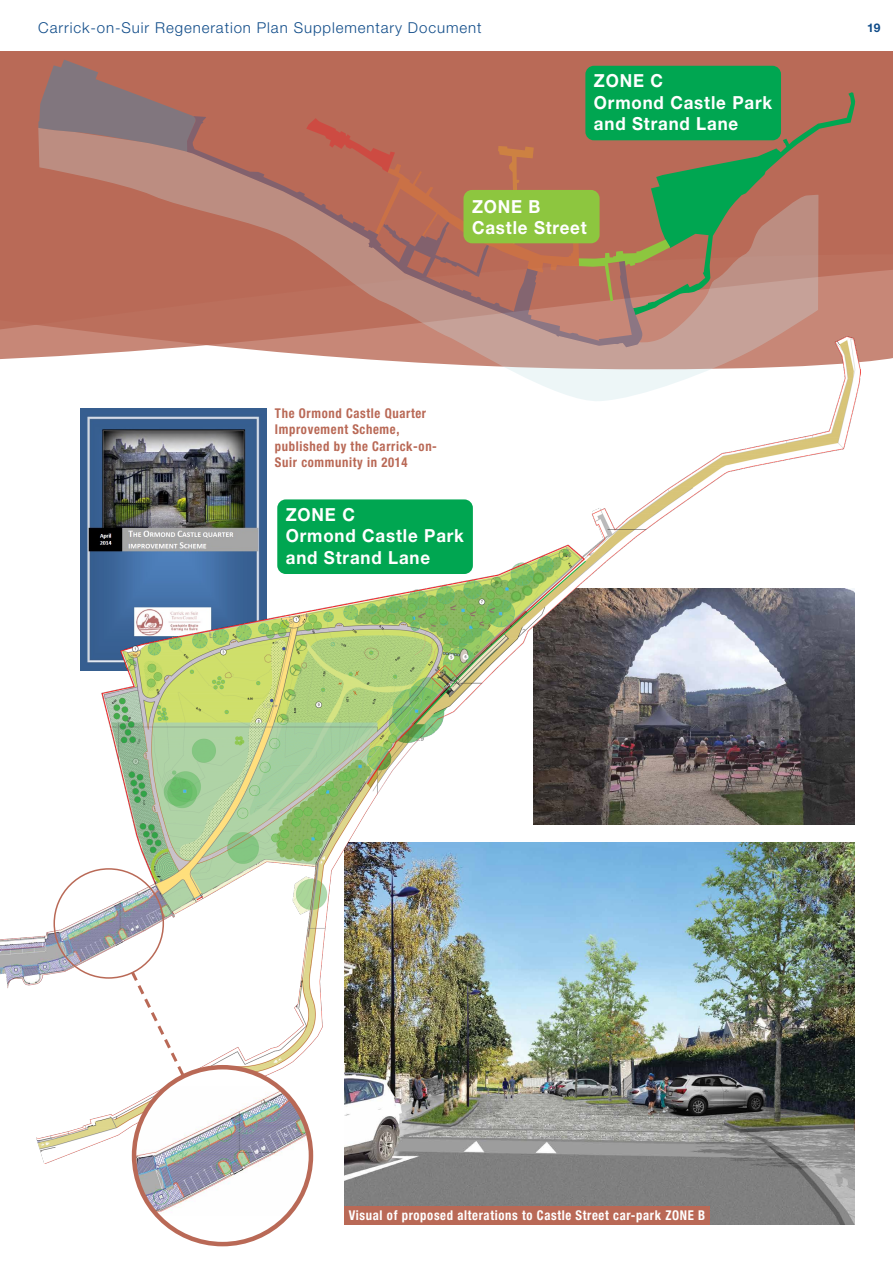
<style>
.page{position:relative;width:893px;height:1263px;background:#fff}
.page>*{position:absolute;margin:0;border:0;box-sizing:border-box;transform-origin:0 0}
.t1{font:700 18px/21.6px "Helvetica Neue LT Std";letter-spacing:.05em;color:#fff;scale:.94 1}
.t2{font:300 15px "Helvetica Neue LT Std";letter-spacing:.06em;color:#104c89}
.t3{font:700 condensed 13.5px/16.5px "Helvetica Neue LT Std";letter-spacing:.05em;color:#b96956;scale:.94 1}
.t4{font:700 condensed 13.5px "Helvetica Neue LT Std";letter-spacing:.05em;color:#fff;scale:.94 1}
.t5{font:700 12px "Helvetica Neue LT Std";color:#104c89}
</style>
<div class="page">
<svg style="left:0;top:51px;width:893px;height:327px;fill:#b96a57"></svg>
<img style="left:344px;top:1163px;width:511px;height:62px">
<div style="left:344px;top:1206px;width:365px;height:19px;background:#b96956"></div>
<img style="left:37px;top:336px;width:823px;height:827px">
<img style="left:0;top:884px;width:174px;height:232px">
<svg style="left:781px;top:92px;width:74px;height:223px;fill:#b96a57"></svg>
<svg style="left:38px;top:127px;width:780px;height:276px"></svg>
<svg style="left:38px;top:60px;width:159px;height:92px"></svg>
<svg style="left:187px;top:116px;width:457px;height:231px;fill:#bb6f5c"></svg>
<svg style="left:306px;top:118px;width:364px;height:183px"></svg>
<div style="left:53px;top:868px;width:111px;height:111px;border:2px solid #b96956;border-radius:50%"></div>
<svg style="left:128px;top:968px;width:99px;height:192px"></svg>
<div style="left:134px;top:1067px;width:177px;height:177px;background:#fff;border-radius:50%"></div>
<img style="left:134px;top:1086px;width:177px;height:129px">
<div style="left:132px;top:1065px;width:181px;height:181px;border:4px solid #b96956;border-radius:50%"></div>
<div style="left:585px;top:66px;width:196px;height:74px;background:#00a651;border-radius:9px"></div>
<div style="left:463px;top:190px;width:137px;height:53px;background:#8dc63f;border-radius:9px"></div>
<div style="left:277px;top:499px;width:196px;height:75px;background:#00a651;border-radius:9px"></div>
<p class="t2" style="left:38px;top:18px;width:445px">Carrick-on-Suir Regeneration Plan Supplementary Document</p>
<p class="t5" style="left:867px;top:20px;width:15px">19</p>
<p class="t1" style="left:594px;top:70px;width:191px">ZONE C<br>Ormond Castle Park and Strand Lane</p>
<p class="t1" style="left:472px;top:195px;width:124px">ZONE B<br>Castle Street</p>
<p class="t3" style="left:275px;top:405px;width:174px">The Ormond Castle Quarter<br>Improvement Scheme, published by the Carrick-on-<br>Suir community in 2014</p>
<p class="t1" style="left:286px;top:503px;width:191px">ZONE C<br>Ormond Castle Park and Strand Lane</p>
<p class="t4" style="left:349px;top:1207px;width:381px">Visual of proposed alterations to Castle Street car-park ZONE B</p>
<p class="t4" style="left:402px;top:1207px;width:144px">completed Castle Street</p>
</div>
